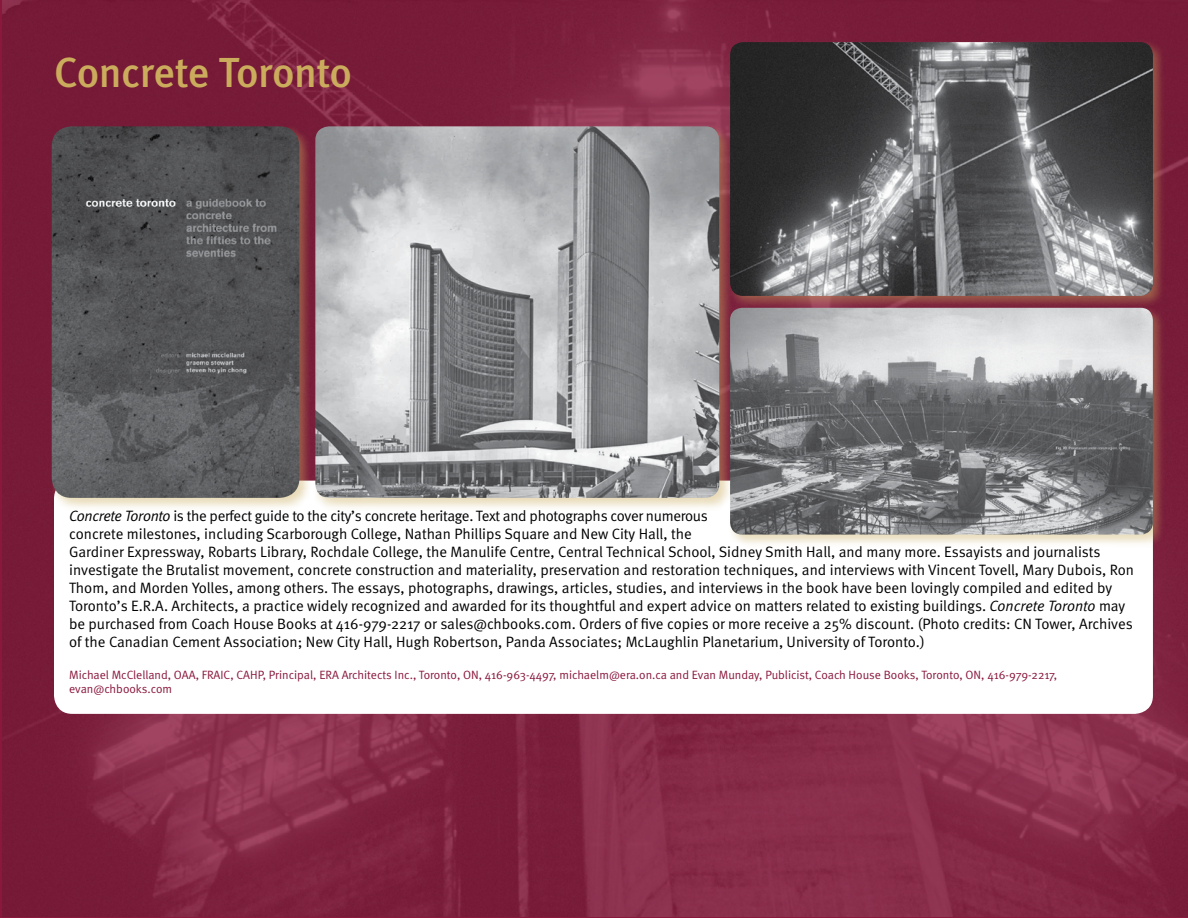
<style>
.page{position:relative;width:1188px;height:918px;background:#fff}
.page>*{position:absolute;margin:0;border:0;box-sizing:border-box;transform-origin:0 0}
.Title_of_project{font:500 42px "Meta";letter-spacing:-.015em;color:#cbac5c}
.Body{font:15px/18px "Meta Normal";color:#000}
.Submitted_by{font:12px/14.4px "Meta Normal";color:#8a183c}
.s1{font-style:italic}
</style>
<div class="page">
<img style="left:2px;top:0;width:1186px;height:917px">
<div style="left:54px;top:481px;width:1099px;height:233px;background:#fff;border-radius:18px"></div>
<div style="left:313px;top:124px;width:420px;height:387px;background:#cbac5c;opacity:.43"></div>
<img style="left:315px;top:126px;width:404px;height:372px">
<div style="left:49px;top:124px;width:264px;height:387px;background:#cbac5c;opacity:.43"></div>
<img style="left:52px;top:126px;width:247px;height:372px">
<div style="left:728px;top:305px;width:438px;height:243px;background:#cbac5c;opacity:.43"></div>
<img style="left:730px;top:309px;width:423px;height:226px">
<div style="left:728px;top:39px;width:438px;height:270px;background:#cbac5c;opacity:.43"></div>
<img style="left:730px;top:42px;width:423px;height:254px">
<p class="Title_of_project" style="left:54px;top:48px;width:300px">Concrete Toronto</p>
<p class="Body" style="left:69px;top:506px;width:1066px"><span class="s1">Concrete Toronto</span> is the perfect guide to the city’s concrete heritage. Text and photographs cover numerous<br>concrete milestones, including Scarborough College, Nathan Phillips Square and New City Hall, the<br>Gardiner Expressway, Robarts Library, Rochdale College, the Manulife Centre, Central Technical School, Sidney Smith Hall, and many more. Essayists and journalists investigate the Brutalist movement, concrete construction and materiality, preservation and restoration techniques, and interviews with Vincent Tovell, Mary Dubois, Ron Thom, and Morden Yolles, among others. The essays, photographs, drawings, articles, studies, and interviews in the book have been lovingly compiled and edited by Toronto’s E.R.A. Architects, a practice widely recognized and awarded for its thoughtful and expert advice on matters related to existing buildings. <span class="s1">Concrete Toronto</span> may be purchased from Coach House Books at 416-979-2217 or sales@chbooks.com. Orders of five copies or more receive a 25% discount. (Photo credits: CN Tower, Archives of the Canadian Cement Association; New City Hall, Hugh Robertson, Panda Associates; McLaughlin Planetarium, University of Toronto.)</p>
<p class="Submitted_by" style="left:69px;top:667px;width:989px">Michael McClelland, OAA, FRAIC, CAHP, Principal, ERA Architects Inc., Toronto, ON, 416-963-4497, michaelm@era.on.ca and Evan Munday, Publicist, Coach House Books, Toronto, ON, 416-979-2217, evan@chbooks.com</p>
</div>
